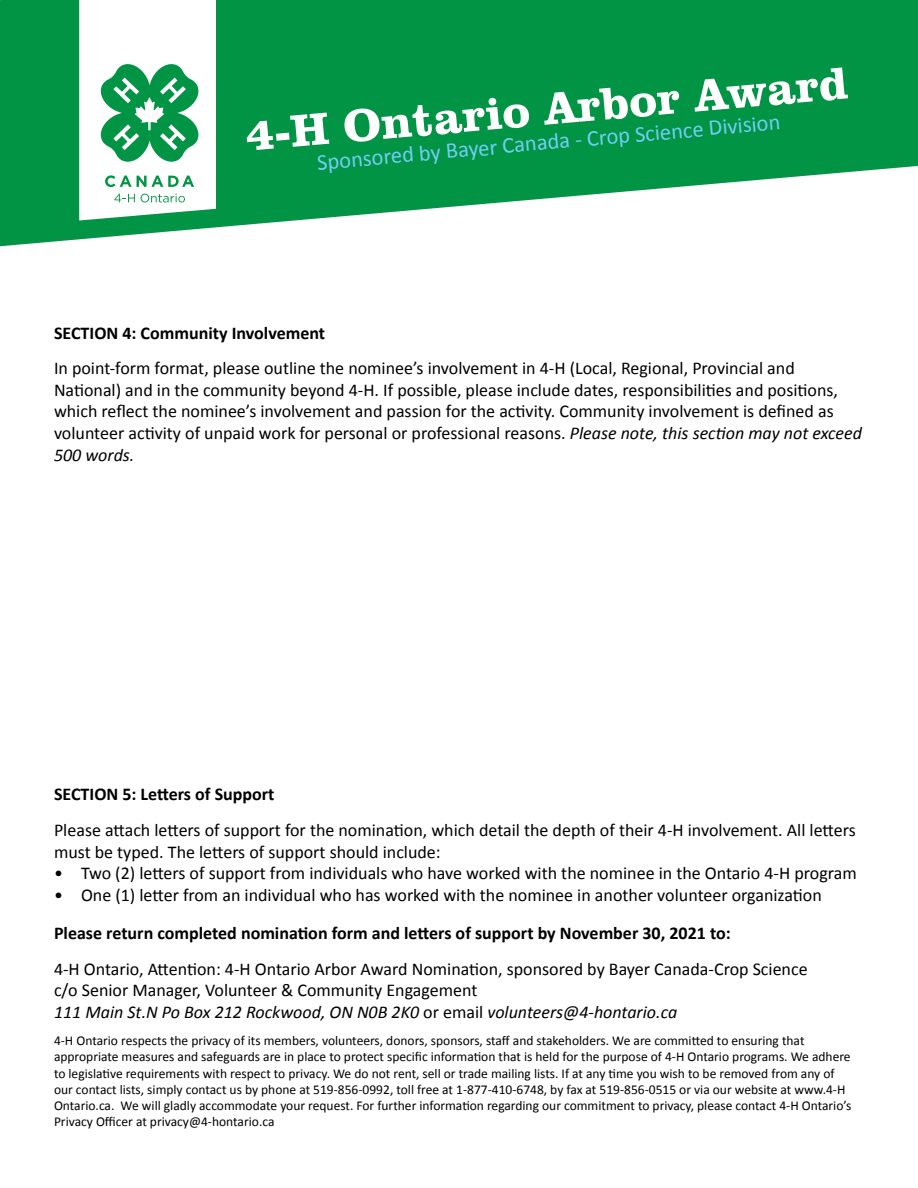
<style>
.page{position:relative;width:918px;height:1188px;background:#fff}
.page>*{position:absolute;margin:0;border:0;box-sizing:border-box;transform-origin:0 0}
.t1{font:700 46.5px "Clarendon BT";color:#fff}
.t2{font:22.5px "Calibri";color:#72cdf4}
.t3{font:18px/21.6px "Calibri";color:#000}
.t4{font:700 18px "Calibri";color:#000}
.t5{font:13.5px/16.2px "Calibri";color:#000}
.s1{font-style:italic}
</style>
<div class="page">
<svg style="left:0;top:0;width:918px;height:247px;fill:#009444"></svg>
<svg style="left:79px;top:0;width:137px;height:220px"></svg>
<h1 class="t1" style="left:242px;top:106px;width:606px;rotate:-5deg">4-H Ontario Arbor Award</h1>
<p class="t2" style="left:316px;top:148px;width:466px;rotate:-5deg">Sponsored by Bayer Canada - Crop Science Division</p>
<p class="t4" style="left:54px;top:322px;width:273px">SECTION 4: Community Involvement</p>
<p class="t3" style="left:54px;top:357px;width:810px">In point-form format, please outline the nominee’s involvement in 4-H (Local, Regional, Provincial and National) and in the community beyond 4-H. If possible, please include dates, responsibilities and positions, which reflect the nominee’s involvement and passion for the activity. Community involvement is defined as volunteer activity of unpaid work for personal or professional reasons. <span class="s1">Please note, this section may not exceed 500 words.</span></p>
<p class="t4" style="left:54px;top:783px;width:222px">SECTION 5: Letters of Support</p>
<p class="t3" style="left:54px;top:819px;width:803px">Please attach letters of support for the nomination, which detail the depth of their 4-H involvement. All letters must be typed. The letters of support should include:</p>
<p class="t3" style="left:54px;top:863px;width:804px">• Two (2) letters of support from individuals who have worked with the nominee in the Ontario 4-H program</p>
<p class="t3" style="left:54px;top:884px;width:769px">• One (1) letter from an individual who has worked with the nominee in another volunteer organization</p>
<p class="t4" style="left:54px;top:921px;width:678px">Please return completed nomination form and letters of support by November 30, 2021 to:</p>
<p class="t3" style="left:54px;top:958px;width:755px">4-H Ontario, Attention: 4-H Ontario Arbor Award Nomination, sponsored by Bayer Canada-Crop Science c/o Senior Manager, Volunteer &amp; Community Engagement<br><span class="s1">111 Main St.N Po Box 212 Rockwood, ON N0B 2K0</span> or email <span class="s1">volunteers@4-hontario.ca</span></p>
<p class="t5" style="left:54px;top:1033px;width:799px">4-H Ontario respects the privacy of its members, volunteers, donors, sponsors, staff and stakeholders. We are committed to ensuring that appropriate measures and safeguards are in place to protect specific information that is held for the purpose of 4-H Ontario programs. We adhere to legislative requirements with respect to privacy. We do not rent, sell or trade mailing lists. If at any time you wish to be removed from any of our contact lists, simply contact us by phone at 519-856-0992, toll free at 1-877-410-6748, by fax at 519-856-0515 or via our website at www.4-H Ontario.ca. We will gladly accommodate your request. For further information regarding our commitment to privacy, please contact 4-H Ontario’s Privacy Officer at privacy@4-hontario.ca</p>
</div>
